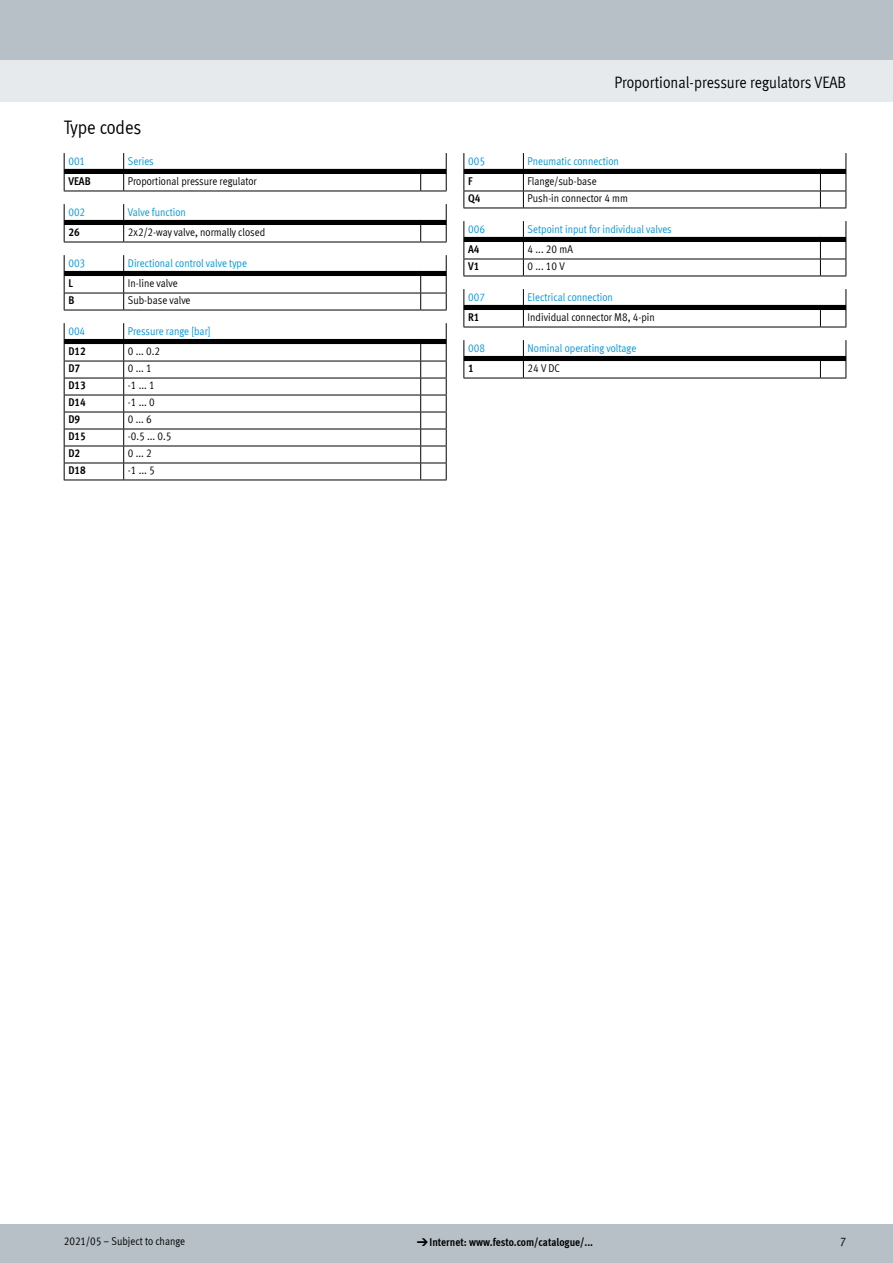
<style>
.page{position:relative;width:893px;height:1263px;background:#fff}
.page>*{position:absolute;margin:0;border:0;box-sizing:border-box;transform-origin:0 0}
.FES_title_section_BM{font:19.5px "Meta Cond LF";color:#000}
.FES_title_family{font:16.5px "Meta Cond LF";color:#000}
.t1{font:12.75px "Meta Cond LF";color:#000}
.t2{font:11.25px "Meta Cond LF";color:#000}
.t3{font:11.25px "Meta Cond LF";color:#0095db}
.t4{font:700 11.25px "Meta Cond LF";color:#000}
.s1{font-family:"Meto Pict 182";font-weight:400}
</style>
<div class="page">
<div style="left:0;top:1225px;width:893px;height:38px;background:#b6c0c6"></div>
<div style="left:0;top:60px;width:893px;height:42px;background:#e7eaec"></div>
<div style="left:0;top:0;width:893px;height:60px;background:#b6c0c6"></div>
<svg style="left:64px;top:153px;width:383px;height:39px"></svg>
<svg style="left:64px;top:204px;width:383px;height:39px"></svg>
<svg style="left:64px;top:255px;width:383px;height:56px"></svg>
<svg style="left:64px;top:323px;width:383px;height:158px"></svg>
<svg style="left:463px;top:153px;width:384px;height:56px"></svg>
<svg style="left:463px;top:221px;width:384px;height:56px"></svg>
<svg style="left:463px;top:289px;width:384px;height:39px"></svg>
<svg style="left:463px;top:340px;width:384px;height:39px"></svg>
<p class="FES_title_section_BM" style="left:64px;top:116px;width:79px">Type codes</p>
<p class="t3" style="left:68px;top:154px;width:18px">001</p>
<p class="t3" style="left:128px;top:154px;width:27px">Series</p>
<p class="t4" style="left:68px;top:174px;width:24px">VEAB</p>
<p class="t2" style="left:128px;top:174px;width:130px">Proportional pressure regulator</p>
<p class="t3" style="left:68px;top:205px;width:18px">002</p>
<p class="t3" style="left:128px;top:205px;width:60px">Valve function</p>
<p class="t4" style="left:68px;top:225px;width:13px">26</p>
<p class="t2" style="left:128px;top:225px;width:139px">2x2/2-way valve, normally closed</p>
<p class="t3" style="left:68px;top:256px;width:18px">003</p>
<p class="t3" style="left:128px;top:256px;width:121px">Directional control valve type</p>
<p class="t4" style="left:68px;top:276px;width:6px">L</p>
<p class="t2" style="left:128px;top:276px;width:51px">In-line valve</p>
<p class="t4" style="left:68px;top:293px;width:7px">B</p>
<p class="t2" style="left:128px;top:293px;width:64px">Sub-base valve</p>
<p class="t3" style="left:68px;top:324px;width:18px">004</p>
<p class="t3" style="left:128px;top:324px;width:84px">Pressure range [bar]</p>
<p class="t4" style="left:68px;top:344px;width:19px">D12</p>
<p class="t2" style="left:128px;top:344px;width:34px">0 ... 0.2</p>
<p class="t4" style="left:68px;top:361px;width:13px">D7</p>
<p class="t2" style="left:128px;top:361px;width:25px">0 ... 1</p>
<p class="t4" style="left:68px;top:378px;width:19px">D13</p>
<p class="t2" style="left:128px;top:378px;width:28px">-1 ... 1</p>
<p class="t4" style="left:68px;top:395px;width:19px">D14</p>
<p class="t2" style="left:128px;top:395px;width:28px">-1 ... 0</p>
<p class="t4" style="left:68px;top:412px;width:13px">D9</p>
<p class="t2" style="left:128px;top:412px;width:25px">0 ... 6</p>
<p class="t4" style="left:68px;top:429px;width:19px">D15</p>
<p class="t2" style="left:128px;top:429px;width:45px">-0.5 ... 0.5</p>
<p class="t4" style="left:68px;top:446px;width:13px">D2</p>
<p class="t2" style="left:128px;top:446px;width:25px">0 ... 2</p>
<p class="t4" style="left:68px;top:463px;width:19px">D18</p>
<p class="t2" style="left:128px;top:463px;width:28px">-1 ... 5</p>
<p class="FES_title_family" style="left:615px;top:72px;width:233px">Proportional-pressure regulators VEAB</p>
<p class="t3" style="left:468px;top:154px;width:18px">005</p>
<p class="t3" style="left:528px;top:154px;width:93px">Pneumatic connection</p>
<p class="t4" style="left:468px;top:174px;width:6px">F</p>
<p class="t2" style="left:528px;top:174px;width:71px">Flange/sub-base</p>
<p class="t4" style="left:468px;top:191px;width:14px">Q4</p>
<p class="t2" style="left:528px;top:191px;width:102px">Push-in connector 4 mm</p>
<p class="t3" style="left:468px;top:222px;width:18px">006</p>
<p class="t3" style="left:528px;top:222px;width:146px">Setpoint input for individual valves</p>
<p class="t4" style="left:468px;top:242px;width:13px">A4</p>
<p class="t2" style="left:528px;top:242px;width:47px">4 ... 20 mA</p>
<p class="t4" style="left:468px;top:259px;width:13px">V1</p>
<p class="t2" style="left:528px;top:259px;width:39px">0 ... 10 V</p>
<p class="t3" style="left:468px;top:290px;width:18px">007</p>
<p class="t3" style="left:528px;top:290px;width:87px">Electrical connection</p>
<p class="t4" style="left:468px;top:310px;width:13px">R1</p>
<p class="t2" style="left:528px;top:310px;width:129px">Individual connector M8, 4-pin</p>
<p class="t3" style="left:468px;top:341px;width:18px">008</p>
<p class="t3" style="left:528px;top:341px;width:110px">Nominal operating voltage</p>
<p class="t4" style="left:468px;top:361px;width:7px">1</p>
<p class="t2" style="left:528px;top:361px;width:34px">24 V DC</p>
<p class="t2" style="left:64px;top:1234px;width:123px">2021/05 – Subject to change</p>
<p class="t4" style="left:417px;top:1235px;width:178px"><span class="s1">d</span>Internet: www.festo.com/catalogue/...</p>
<p class="t1" style="left:840px;top:1234px;width:8px">7</p>
</div>
